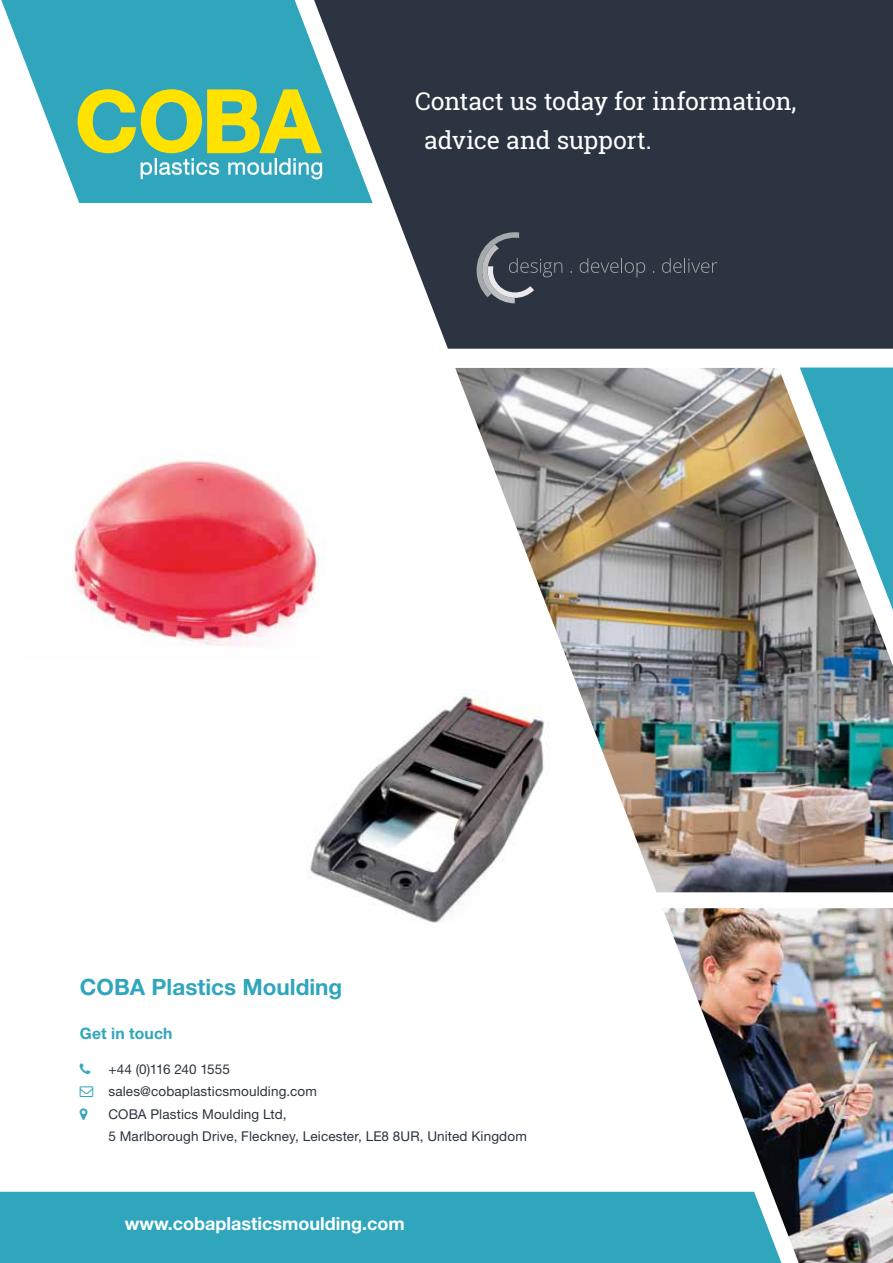
<style>
.page{position:relative;width:893px;height:1263px;background:#fff}
.page>*{position:absolute;margin:0;border:0;box-sizing:border-box;transform-origin:0 0}
.t1{font:24.75px/39.8px "Roboto Slab";letter-spacing:-.01em;color:#fff}
.t2{font:700 22.5px "Helvetica Neue";color:#2fa6bc}
.t3{font:700 18px "Helvetica Neue";color:#fff}
.t4{font:700 15.75px "Helvetica Neue";letter-spacing:.01em;color:#2fa6bc}
.t5{font:13.5px/22.5px "Helvetica Neue";letter-spacing:.01em;color:#2b3440}
</style>
<div class="page">
<img style="left:310px;top:706px;width:159px;height:217px">
<svg style="left:1px;top:0;width:313px;height:203px;fill:#2fa6bc"></svg>
<svg style="left:314px;top:0;width:579px;height:349px;background:#404a55"></svg>
<svg style="left:78px;top:89px;width:244px;height:90px;background:#89c176"></svg>
<svg style="left:580px;top:258px;width:65px;height:19px"></svg>
<svg style="left:662px;top:258px;width:55px;height:15px"></svg>
<svg style="left:477px;top:232px;width:85px;height:71px;background:#4c535c"></svg>
<div style="left:0;top:1192px;width:662px;height:71px;background:#2fa6bc"></div>
<img style="left:455px;top:368px;width:438px;height:524px">
<img style="left:662px;top:908px;width:231px;height:355px">
<img style="left:72px;top:460px;width:247px;height:186px">
<h1 class="t1" style="left:424px;top:83px;width:374px;text-indent:-9px">Contact us today for information, advice and support.</h1>
<h2 class="t2" style="left:80px;top:979px;width:264px">COBA Plastics Moulding</h2>
<p class="t4" style="left:80px;top:1028px;width:94px">Get in touch</p>
<p class="t5" style="left:108px;top:1059px;width:420px">+44 (0)116 240 1555<br>sales@cobaplasticsmoulding.com<br>COBA Plastics Moulding Ltd,<br>5 Marlborough Drive, Fleckney, Leicester, LE8 8UR, United Kingdom</p>
<h3 class="t3" style="left:125px;top:1217px;width:281px">www.cobaplasticsmoulding.com</h3>
</div>
